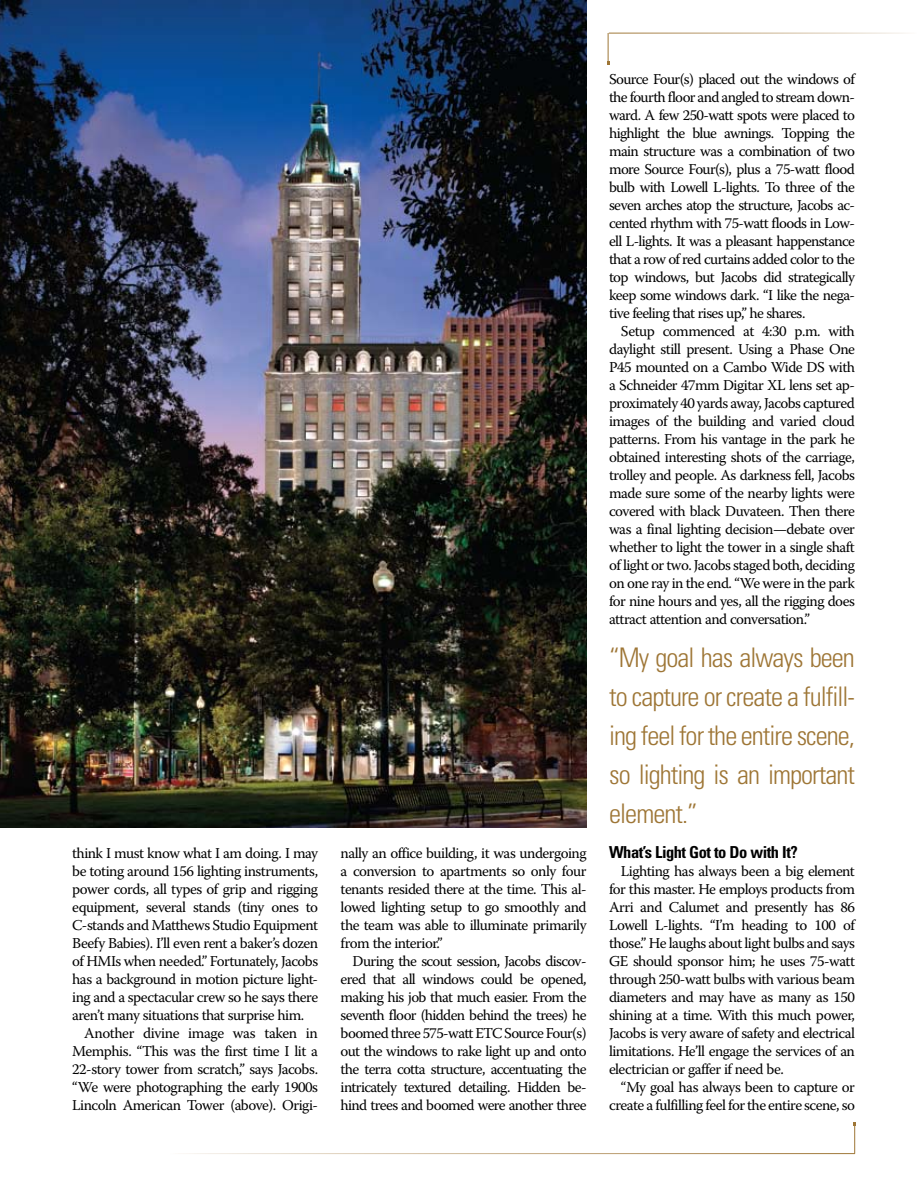
<style>
.page{position:relative;width:918px;height:1202px;background:#fff}
.page>*{position:absolute;margin:0;border:0;box-sizing:border-box;transform-origin:0 0}
.t1{font:300 condensed 27px/39px "Univers";letter-spacing:-.035em;color:#9e7636;text-align:justify}
.t2{font:700 condensed 16.5px "Univers";letter-spacing:-.03em;color:#000}
.t3{font:15px/18px "Warnock Pro";letter-spacing:-.035em;color:#000;text-align:justify}
</style>
<div class="page">
<hr style="left:854px;top:1123px;width:1px;height:30px;background:#9e7636">
<img style="left:0;top:0;width:587px;height:827px">
<hr style="left:608px;top:33px;width:1px;height:30px;background:#9e7636">
<p class="t3" style="left:72px;top:844px;width:247px">think I must know what I am doing. I may</p>
<p class="t3" style="left:72px;top:862px;width:247px">be toting around 156 lighting instruments,</p>
<p class="t3" style="left:72px;top:880px;width:247px">power cords, all types of grip and rigging</p>
<p class="t3" style="left:72px;top:898px;width:247px">equipment, several stands (tiny ones to</p>
<p class="t3" style="left:72px;top:916px;width:247px">C-stands and Matthews Studio Equipment</p>
<p class="t3" style="left:72px;top:934px;width:247px">Beefy Babies). I’ll even rent a baker’s dozen</p>
<p class="t3" style="left:72px;top:952px;width:247px">of HMIs when needed.” Fortunately, Jacobs</p>
<p class="t3" style="left:72px;top:970px;width:247px">has a background in motion picture light-</p>
<p class="t3" style="left:72px;top:988px;width:247px">ing and a spectacular crew so he says there</p>
<p class="t3" style="left:72px;top:1006px;width:234px">aren’t many situations that surprise him.</p>
<p class="t3" style="left:84px;top:1024px;width:235px">Another divine image was taken in</p>
<p class="t3" style="left:72px;top:1042px;width:247px">Memphis. “This was the first time I lit a</p>
<p class="t3" style="left:72px;top:1060px;width:247px">22-story tower from scratch,” says Jacobs.</p>
<p class="t3" style="left:72px;top:1078px;width:247px">“We were photographing the early 1900s</p>
<p class="t3" style="left:72px;top:1096px;width:247px">Lincoln American Tower (above). Origi-</p>
<p class="t3" style="left:341px;top:844px;width:247px">nally an office building, it was undergoing a conversion to apartments so only four tenants resided there at the time. This al&shy;lowed lighting setup to go smoothly and the team was able to illuminate primarily from the interior.”</p>
<p class="t3" style="left:341px;top:952px;width:247px;text-indent:12px">During the scout session, Jacobs discov&shy;ered that all windows could be opened, making his job that much easier. From the seventh floor (hidden behind the trees) he boomed three 575-watt ETC Source Four(s) out the windows to rake light up and onto the terra cotta structure, accentuating the intricately textured detailing. Hidden be&shy;hind trees and boomed were another three</p>
<p class="t3" style="left:609px;top:70px;width:247px">Source Four(s) placed out the windows of the fourth floor and angled to stream down&shy;ward. A few 250-watt spots were placed to highlight the blue awnings. Topping the main structure was a combination of two more Source Four(s), plus a 75-watt flood bulb with Lowell L-lights. To three of the seven arches atop the structure, Jacobs ac&shy;cented rhythm with 75-watt floods in Low&shy;ell L-lights. It was a pleasant happenstance that a row of red curtains added color to the top windows, but Jacobs did strategically keep some windows dark. “I like the nega&shy;tive feeling that rises up,” he shares.</p>
<p class="t3" style="left:609px;top:322px;width:247px;text-indent:12px">Setup commenced at 4:30 p.m. with daylight still present. Using a Phase One P45 mounted on a Cambo Wide DS with a Schneider 47mm Digitar XL lens set ap&shy;proximately 40 yards away, Jacobs captured images of the building and varied cloud patterns. From his vantage in the park he obtained interesting shots of the carriage, trolley and people. As darkness fell, Jacobs made sure some of the nearby lights were covered with black Duvateen. Then there was a final lighting decision—debate over whether to light the tower in a single shaft of light or two. Jacobs staged both, deciding on one ray in the end. “We were in the park for nine hours and yes, all the rigging does attract attention and conversation.”</p>
<h1 class="t1" style="left:609px;top:638px;width:247px">“My goal has always been to capture or create a fulfill&shy;ing feel for the entire scene, so lighting is an important element.”</h1>
<p class="t2" style="left:609px;top:842px;width:190px">What’s Light Got to Do with It?</p>
<p class="t3" style="left:609px;top:862px;width:247px;text-indent:12px">Lighting has always been a big element for this master. He employs products from Arri and Calumet and presently has 86<br>Lowell L-lights. “I’m heading to 100 of those.” He laughs about light bulbs and says GE should sponsor him; he uses 75-watt through 250-watt bulbs with various beam diameters and may have as many as 150 shining at a time. With this much power, Jacobs is very aware of safety and electrical limitations. He’ll engage the services of an electrician or gaffer if need be.</p>
<p class="t3" style="left:609px;top:1078px;width:247px;text-align:right">“My goal has always been to capture or create a fulfilling feel for the entire scene, so</p>
</div>
